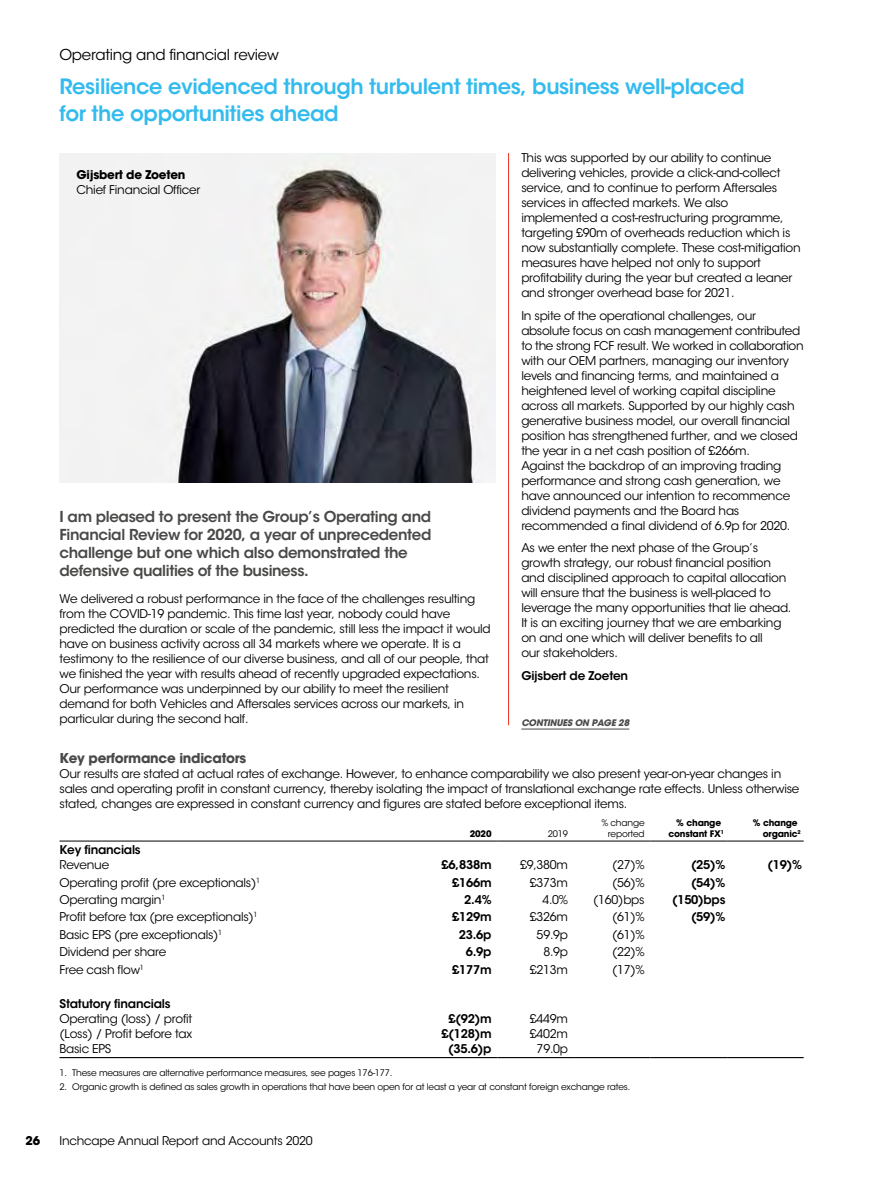
<style>
.page{position:relative;width:893px;height:1191px;background:#fff}
.page>*{position:absolute;margin:0;border:0;box-sizing:border-box;transform-origin:0 0}
.t1{font:600 21px/27px "ITC Avant Garde Std";letter-spacing:-.02em;color:#34bbee}
.t2{font:600 15px/18px "ITC Avant Garde Std";letter-spacing:-.025em;color:#494948}
.t3{font:15px "ITC Avant Garde Std";letter-spacing:-.02em;color:#000}
.t4{font:700 13.5px "ITC Avant Garde Std";letter-spacing:-.02em;color:#494948}
.t5{font:12px/15px "ITC Avant Garde Std";letter-spacing:-.02em;color:#000}
.t6{font:600 12px/15px "ITC Avant Garde Std";letter-spacing:-.02em;color:#000;text-align:center}
.t7{font:700 12px "ITC Avant Garde Std";letter-spacing:-.02em;color:#000}
.t8{font:9px/10.5px "ITC Avant Garde Std";letter-spacing:-.02em;color:#000;text-align:right}
.t9{font:700 9px/10.5px "ITC Avant Garde Std";letter-spacing:-.02em;color:#000;text-align:center}
.t10{font:italic 700 9px "ITC Avant Garde Std";letter-spacing:-.02em;color:#494948}
</style>
<div class="page">
<img style="left:60px;top:153px;width:436px;height:330px">
<hr style="left:521px;top:729px;width:108px;height:1px;background:#494948">
<hr style="left:60px;top:840px;width:361px;height:1px;background:#000">
<hr style="left:421px;top:840px;width:76px;height:1px;background:#000">
<hr style="left:497px;top:840px;width:77px;height:1px;background:#000">
<hr style="left:574px;top:840px;width:77px;height:1px;background:#000">
<hr style="left:651px;top:840px;width:76px;height:1px;background:#000">
<hr style="left:727px;top:840px;width:77px;height:1px;background:#000">
<hr style="left:60px;top:1057px;width:361px;height:1px;background:#000">
<hr style="left:421px;top:1057px;width:76px;height:1px;background:#000">
<hr style="left:497px;top:1057px;width:77px;height:1px;background:#000">
<hr style="left:574px;top:1057px;width:77px;height:1px;background:#000">
<hr style="left:651px;top:1057px;width:76px;height:1px;background:#000">
<hr style="left:727px;top:1057px;width:77px;height:1px;background:#000">
<hr style="left:508px;top:153px;width:1px;height:572px;background:#ee3124">
<p class="t3" style="left:60px;top:45px;width:221px">Operating and financial review</p>
<h1 class="t1" style="left:60px;top:73px;width:687px">Resilience evidenced through turbulent times, business well-placed for the opportunities ahead</h1>
<p class="t7" style="left:77px;top:167px;width:110px">Gijsbert de Zoeten</p>
<p class="t5" style="left:77px;top:182px;width:125px">Chief Financial Officer</p>
<p class="t2" style="left:60px;top:507px;width:374px">I am pleased to present the Group’s Operating and Financial Review for 2020, a year of unprecedented challenge but one which also demonstrated the defensive qualities of the business.</p>
<p class="t5" style="left:60px;top:591px;width:433px">We delivered a robust performance in the face of the challenges resulting from the COVID-19 pandemic. This time last year, nobody could have predicted the duration or scale of the pandemic, still less the impact it would have on business activity across all 34 markets where we operate. It is a testimony to the resilience of our diverse business, and all of our people, that we finished the year with results ahead of recently upgraded expectations.<br>Our performance was underpinned by our ability to meet the resilient demand for both Vehicles and Aftersales services across our markets, in particular during the second half.</p>
<p class="t5" style="left:521px;top:150px;width:281px">This was supported by our ability to continue delivering vehicles, provide a click-and-collect service, and to continue to perform Aftersales services in affected markets. We also implemented a cost-restructuring programme, targeting £90m of overheads reduction which is now substantially complete. These cost-mitigation measures have helped not only to support profitability during the year but created a leaner and stronger overhead base for 2021.</p>
<p class="t5" style="left:521px;top:308px;width:284px">In spite of the operational challenges, our absolute focus on cash management contributed to the strong FCF result. We worked in collaboration with our OEM partners, managing our inventory levels and financing terms, and maintained a heightened level of working capital discipline across all markets. Supported by our highly cash generative business model, our overall financial position has strengthened further, and we closed the year in a net cash position of £266m.<br>Against the backdrop of an improving trading performance and strong cash generation, we have announced our intention to recommence dividend payments and the Board has recommended a final dividend of 6.9p for 2020.</p>
<p class="t5" style="left:521px;top:540px;width:272px">As we enter the next phase of the Group’s growth strategy, our robust financial position and disciplined approach to capital allocation will ensure that the business is well-placed to leverage the many opportunities that lie ahead.<br>It is an exciting journey that we are embarking on and one which will deliver benefits to all<br>our stakeholders.</p>
<p class="t6" style="left:521px;top:668px;width:108px">Gijsbert de Zoeten</p>
<p class="t10" style="left:521px;top:717px;width:109px">CONTINUES ON PAGE 28</p>
<p class="t4" style="left:60px;top:749px;width:188px">Key performance indicators</p>
<p class="t5" style="left:60px;top:766px;width:741px">Our results are stated at actual rates of exchange. However, to enhance comparability we also present year-on-year changes in sales and operating profit in constant currency, thereby isolating the impact of translational exchange rate effects. Unless otherwise stated, changes are expressed in constant currency and figures are stated before exceptional items.</p>
<p class="t9" style="left:470px;top:828px;width:23px">2020</p>
<p class="t8" style="left:548px;top:828px;width:22px">2019</p>
<p class="t8" style="left:601px;top:818px;width:45px">% change reported</p>
<p class="t9" style="left:668px;top:817px;width:57px">% change constant FX<sup>1</sup></p>
<p class="t9" style="left:763px;top:817px;width:39px;text-align:left;text-indent:-10px">% change organic<sup>2</sup></p>
<p class="t6" style="left:60px;top:842px;width:83px">Key financials</p>
<p class="t5" style="left:60px;top:857px;width:51px">Revenue</p>
<p class="t6" style="left:442px;top:857px;width:51px">£6,838m</p>
<p class="t5" style="left:520px;top:857px;width:50px">£9,380m</p>
<p class="t5" style="left:612px;top:857px;width:34px">(27)%</p>
<p class="t6" style="left:691px;top:857px;width:36px">(25)%</p>
<p class="t6" style="left:767px;top:857px;width:36px">(19)%</p>
<p class="t5" style="left:60px;top:875px;width:202px">Operating profit (pre exceptionals)<sup>1</sup></p>
<p class="t6" style="left:452px;top:874px;width:41px">£166m</p>
<p class="t5" style="left:530px;top:875px;width:40px">£373m</p>
<p class="t5" style="left:612px;top:875px;width:34px">(56)%</p>
<p class="t6" style="left:691px;top:874px;width:36px">(54)%</p>
<p class="t5" style="left:60px;top:892px;width:107px">Operating margin<sup>1</sup></p>
<p class="t6" style="left:464px;top:892px;width:29px">2.4%</p>
<p class="t5" style="left:542px;top:892px;width:27px">4.0%</p>
<p class="t5" style="left:593px;top:892px;width:53px">(160)bps</p>
<p class="t6" style="left:672px;top:892px;width:55px">(150)bps</p>
<p class="t5" style="left:60px;top:909px;width:200px">Profit before tax (pre exceptionals)<sup>1</sup></p>
<p class="t6" style="left:452px;top:909px;width:41px">£129m</p>
<p class="t5" style="left:530px;top:909px;width:40px">£326m</p>
<p class="t5" style="left:612px;top:909px;width:34px">(61)%</p>
<p class="t6" style="left:691px;top:909px;width:36px">(59)%</p>
<p class="t5" style="left:60px;top:927px;width:164px">Basic EPS (pre exceptionals)<sup>1</sup></p>
<p class="t6" style="left:459px;top:927px;width:34px">23.6p</p>
<p class="t5" style="left:537px;top:927px;width:33px">59.9p</p>
<p class="t5" style="left:612px;top:927px;width:34px">(61)%</p>
<p class="t5" style="left:60px;top:944px;width:108px">Dividend per share</p>
<p class="t6" style="left:466px;top:944px;width:27px">6.9p</p>
<p class="t5" style="left:543px;top:944px;width:26px">8.9p</p>
<p class="t5" style="left:612px;top:944px;width:34px">(22)%</p>
<p class="t5" style="left:60px;top:962px;width:86px">Free cash flow<sup>1</sup></p>
<p class="t6" style="left:452px;top:961px;width:41px">£177m</p>
<p class="t5" style="left:530px;top:962px;width:40px">£213m</p>
<p class="t5" style="left:612px;top:962px;width:34px">(17)%</p>
<p class="t6" style="left:60px;top:996px;width:112px">Statutory financials</p>
<p class="t5" style="left:60px;top:1011px;width:134px;text-align:justify">Operating (loss) / profit (Loss) / Profit before tax Basic EPS</p>
<p class="t6" style="left:441px;top:1011px;width:52px">£(92)m £(128)m (35.6)p</p>
<p class="t5" style="left:530px;top:1011px;width:40px;text-align:center">£449m £402m<br>79.0p</p>
<p class="t8" style="left:60px;top:1067px;width:334px">1. These measures are alternative performance measures, see pages 176-177.</p>
<p class="t8" style="left:60px;top:1081px;width:572px">2. Organic growth is defined as sales growth in operations that have been open for at least a year at constant foreign exchange rates.</p>
<p class="t7" style="left:26px;top:1132px;width:16px">26</p>
<p class="t5" style="left:60px;top:1132px;width:255px">Inchcape Annual Report and Accounts 2020</p>
</div>
